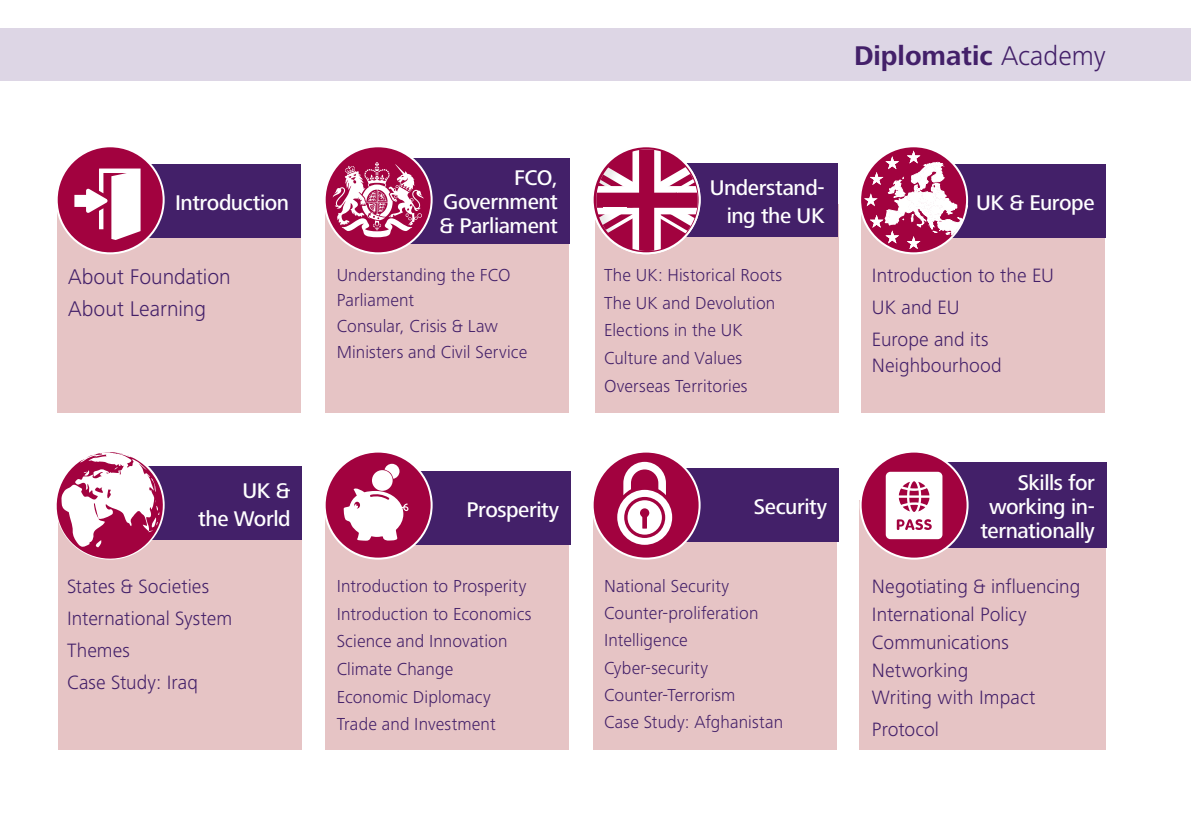
<style>
.page{position:relative;width:1191px;height:840px;background:#fff}
.page>*{position:absolute;margin:0;border:0;box-sizing:border-box;transform-origin:0 0}
.t1{font:700 28px "Frutiger Next LT";color:#432069}
.Body_copy{font:500 22px/24px "Frutiger Next LT";letter-spacing:-.02em;color:#fff;text-align:right}
.Body_copy-2{font:300 22px "Frutiger Next LT";color:#432069}
.Body_copy-3{font:300 20px/26px "Frutiger Next LT";color:#432069}
.Body_copy-4{font:300 18px "Frutiger Next LT";letter-spacing:.005em;color:#432069}
.s1{font-weight:300}
</style>
<div class="page">
<div style="left:57px;top:204px;width:243px;height:208px;background:#e6c4c5"></div>
<div style="left:325px;top:204px;width:244px;height:208px;background:#e6c4c5"></div>
<div style="left:595px;top:204px;width:244px;height:208px;background:#e6c4c5"></div>
<div style="left:861px;top:204px;width:244px;height:208px;background:#e6c4c5"></div>
<div style="left:58px;top:500px;width:244px;height:249px;background:#e6c4c5"></div>
<div style="left:325px;top:500px;width:244px;height:249px;background:#e6c4c5"></div>
<div style="left:593px;top:500px;width:244px;height:249px;background:#e6c4c5"></div>
<div style="left:859px;top:500px;width:247px;height:249px;background:#e6c4c5"></div>
<div style="left:0;top:28px;width:1191px;height:53px;background:#ddd6e5"></div>
<div style="left:913px;top:462px;width:193px;height:85px;background:#432069"></div>
<div style="left:645px;top:468px;width:193px;height:74px;background:#432069"></div>
<div style="left:377px;top:471px;width:193px;height:73px;background:#432069"></div>
<div style="left:109px;top:466px;width:193px;height:74px;background:#432069"></div>
<div style="left:913px;top:164px;width:193px;height:74px;background:#432069"></div>
<div style="left:649px;top:163px;width:189px;height:73px;background:#432069"></div>
<div style="left:107px;top:164px;width:193px;height:74px;background:#432069"></div>
<div style="left:378px;top:158px;width:192px;height:85px;background:#432069"></div>
<div style="left:591px;top:145px;width:109px;height:109px;border:2px solid #fff;border-radius:50%"></div>
<div style="left:325px;top:146px;width:106px;height:107px;background:#a2023f;border-radius:50%"></div>
<div style="left:324px;top:145px;width:108px;height:109px;border:2px solid #fff;border-radius:50%"></div>
<div style="left:57px;top:146px;width:107px;height:107px;background:#a2023f;border-radius:50%"></div>
<div style="left:56px;top:145px;width:109px;height:109px;border:2px solid #fff;border-radius:50%"></div>
<div style="left:325px;top:451px;width:106px;height:107px;background:#a2023f;border-radius:50%"></div>
<div style="left:324px;top:450px;width:108px;height:109px;border:2px solid #fff;border-radius:50%"></div>
<div style="left:592px;top:451px;width:107px;height:107px;background:#a2023f;border-radius:50%"></div>
<div style="left:591px;top:450px;width:109px;height:109px;border:2px solid #fff;border-radius:50%"></div>
<div style="left:860px;top:451px;width:107px;height:107px;background:#a2023f;border-radius:50%"></div>
<div style="left:859px;top:450px;width:109px;height:109px;border:2px solid #fff;border-radius:50%"></div>
<svg style="left:74px;top:168px;width:67px;height:72px"></svg>
<svg style="left:56px;top:452px;width:109px;height:108px"></svg>
<svg style="left:864px;top:150px;width:104px;height:99px"></svg>
<svg style="left:617px;top:461px;width:55px;height:83px"></svg>
<svg style="left:332px;top:162px;width:92px;height:75px"></svg>
<svg style="left:596px;top:149px;width:101px;height:102px"></svg>
<svg style="left:344px;top:486px;width:64px;height:55px"></svg>
<svg style="left:384px;top:463px;width:15px;height:15px"></svg>
<div style="left:372px;top:470px;width:21px;height:20px;background:#fff;border-radius:50%"></div>
<svg style="left:885px;top:471px;width:57px;height:68px;background:#edceda"></svg>
<p class="Body_copy" style="left:175px;top:190px;width:116px">Introduction</p>
<p class="Body_copy-2" style="left:68px;top:264px;width:164px">About Foundation</p>
<p class="Body_copy-2" style="left:68px;top:296px;width:139px">About Learning</p>
<p class="Body_copy" style="left:198px;top:476px;width:94px;line-height:28px">UK &amp;<br>the World</p>
<p class="Body_copy-3" style="left:67px;top:573px;width:144px">States &amp; Societies</p>
<p class="Body_copy-3" style="left:67px;top:605px;width:167px">International System</p>
<p class="Body_copy-3" style="left:67px;top:637px;width:64px">Themes</p>
<p class="Body_copy-3" style="left:67px;top:668px;width:132px">Case Study: Iraq</p>
<p class="t1" style="left:854px;top:40px;width:253px">Diplomatic <span class="s1">Academy</span></p>
<p class="Body_copy" style="left:439px;top:166px;width:120px;text-align:justify;text-indent:75px">FCO, Government &amp; Parliament</p>
<p class="Body_copy-4" style="left:337px;top:265px;width:175px">Understanding the FCO</p>
<p class="Body_copy-4" style="left:337px;top:290px;width:79px">Parliament</p>
<p class="Body_copy-4" style="left:337px;top:316px;width:163px">Consular, Crisis &amp; Law</p>
<p class="Body_copy-4" style="left:337px;top:342px;width:192px">Ministers and Civil Service</p>
<p class="Body_copy" style="left:709px;top:173px;width:116px;line-height:28px">Understand&shy;ing the UK</p>
<p class="Body_copy-4" style="left:604px;top:265px;width:180px">The UK: Historical Roots</p>
<p class="Body_copy-4" style="left:604px;top:292px;width:173px">The UK and Devolution</p>
<p class="Body_copy-4" style="left:604px;top:320px;width:140px">Elections in the UK</p>
<p class="Body_copy-4" style="left:604px;top:348px;width:140px">Culture and Values</p>
<p class="Body_copy-4" style="left:604px;top:375px;width:145px">Overseas Territories</p>
<p class="Body_copy" style="left:466px;top:497px;width:94px">Prosperity</p>
<p class="Body_copy" style="left:754px;top:494px;width:75px">Security</p>
<p class="Body_copy-4" style="left:337px;top:575px;width:191px">Introduction to Prosperity</p>
<p class="Body_copy-4" style="left:337px;top:603px;width:196px">Introduction to Economics</p>
<p class="Body_copy-4" style="left:337px;top:631px;width:172px">Science and Innovation</p>
<p class="Body_copy-4" style="left:337px;top:658px;width:118px">Climate Change</p>
<p class="Body_copy-4" style="left:337px;top:686px;width:156px">Economic Diplomacy</p>
<p class="Body_copy-4" style="left:337px;top:714px;width:160px">Trade and Investment</p>
<p class="Body_copy-4" style="left:604px;top:575px;width:127px">National Security</p>
<p class="Body_copy-4" style="left:604px;top:603px;width:156px">Counter-proliferation</p>
<p class="Body_copy-4" style="left:604px;top:630px;width:85px">Intelligence</p>
<p class="Body_copy-4" style="left:604px;top:657px;width:106px">Cyber-security</p>
<p class="Body_copy-4" style="left:604px;top:684px;width:133px">Counter-Terrorism</p>
<p class="Body_copy-4" style="left:604px;top:712px;width:181px">Case Study: Afghanistan</p>
<p class="Body_copy" style="left:976px;top:190px;width:120px">UK &amp; Europe</p>
<p class="Body_copy-3" style="left:872px;top:263px;width:183px">Introduction to the EU</p>
<p class="Body_copy-3" style="left:872px;top:294px;width:89px">UK and EU</p>
<p class="Body_copy-3" style="left:872px;top:326px;width:131px">Europe and its<br>Neighbourhood</p>
<p class="Body_copy" style="left:980px;top:470px;width:116px">Skills for working in&shy;ternationally</p>
<p class="Body_copy-3" style="left:872px;top:573px;width:210px">Negotiating &amp; influencing</p>
<p class="Body_copy-3" style="left:872px;top:601px;width:156px">International Policy</p>
<p class="Body_copy-3" style="left:872px;top:629px;width:138px">Communications</p>
<p class="Body_copy-3" style="left:872px;top:656px;width:98px">Networking</p>
<p class="Body_copy-3" style="left:872px;top:684px;width:165px">Writing with Impact</p>
<p class="Body_copy-3" style="left:872px;top:716px;width:69px">Protocol</p>
</div>
